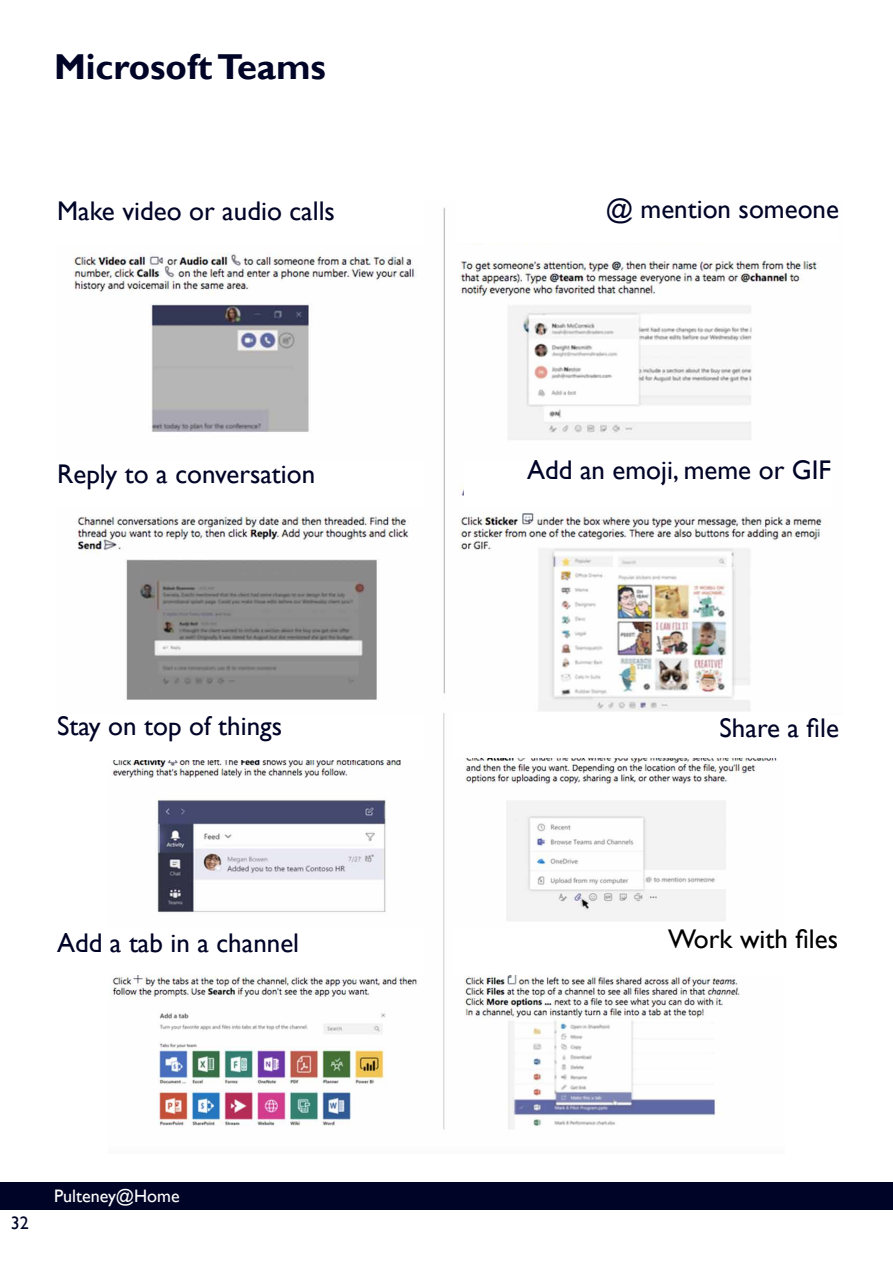
<style>
.page{position:relative;width:893px;height:1263px;background:#fff}
.page>*{position:absolute;margin:0;border:0;box-sizing:border-box;transform-origin:0 0}
.t1{font:700 36px "Gill Sans";color:#000426}
.t2{font:27px "Gill Sans";color:#000426}
.t3{font:27px "Gill Sans";color:#000}
.t4{font:18px "Gill Sans";color:#fff}
.t5{font:18px "Gill Sans";color:#000426}
</style>
<div class="page">
<div style="left:0;top:1182px;width:893px;height:27px;background:#000426"></div>
<img style="left:73px;top:207px;width:749px;height:505px">
<div style="left:57px;top:200px;width:367px;height:45px;background:#fff"></div>
<div style="left:455px;top:198px;width:383px;height:45px;background:#fff"></div>
<div style="left:57px;top:462px;width:367px;height:45px;background:#fff"></div>
<div style="left:464px;top:461px;width:367px;height:45px;background:#fff"></div>
<img style="left:111px;top:713px;width:666px;height:417px">
<div style="left:452px;top:713px;width:367px;height:45px;background:#fff"></div>
<div style="left:57px;top:715px;width:367px;height:45px;background:#fff"></div>
<div style="left:57px;top:929px;width:367px;height:45px;background:#fff"></div>
<div style="left:452px;top:929px;width:367px;height:45px;background:#fff"></div>
<h1 class="t1" style="left:54px;top:45px;width:273px">Microsoft Teams</h1>
<p class="t2" style="left:57px;top:195px;width:279px">Make video or audio calls</p>
<p class="t2" style="left:606px;top:194px;width:235px">@ mention someone</p>
<p class="t2" style="left:57px;top:458px;width:260px">Reply to a conversation</p>
<p class="t2" style="left:527px;top:454px;width:306px">Add an emoji, meme or GIF</p>
<p class="t2" style="left:57px;top:710px;width:226px">Stay on top of things</p>
<p class="t2" style="left:720px;top:712px;width:121px">Share a file</p>
<p class="t2" style="left:57px;top:927px;width:244px">Add a tab in a channel</p>
<p class="t3" style="left:668px;top:923px;width:171px">Work with files</p>
<p class="t5" style="left:11px;top:1212px;width:20px">32</p>
<p class="t4" style="left:54px;top:1185px;width:127px">Pulteney@Home</p>
</div>
